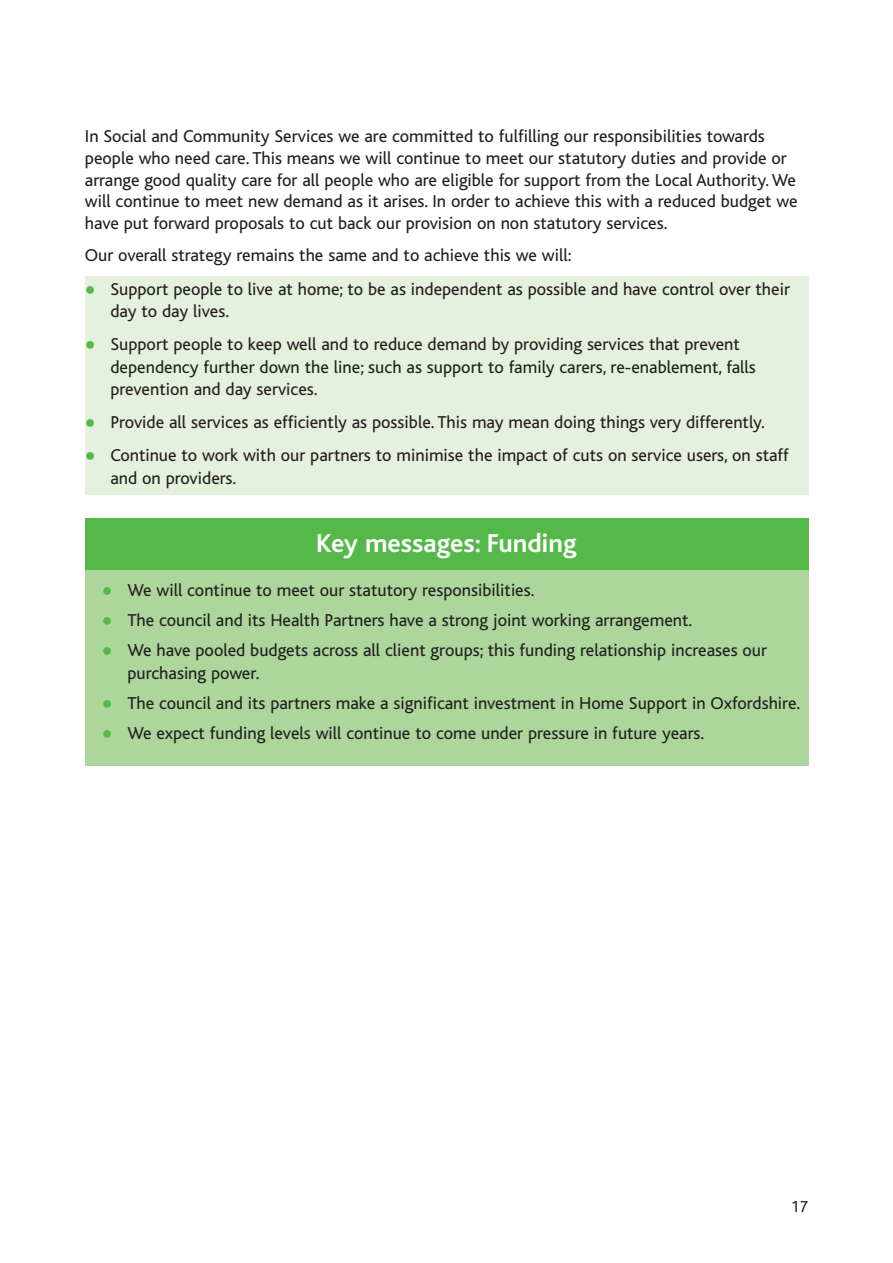
<style>
.page{position:relative;width:893px;height:1263px;background:#fff}
.page>*{position:absolute;margin:0;border:0;box-sizing:border-box;transform-origin:0 0}
.t1{font:700 27px "Bliss";color:#fff}
.t2{font:18px/22.5px "Bliss";color:#231f20}
.t3{font:16.5px "Bliss";color:#231f20}
.s1{font-family:"Calibri";color:#54b948}
</style>
<div class="page">
<div style="left:85px;top:276px;width:723px;height:219px;background:#e4f1de"></div>
<div style="left:85px;top:570px;width:723px;height:195px;background:#acd69b"></div>
<div style="left:85px;top:519px;width:723px;height:51px;background:#54b948"></div>
<p class="t2" style="left:85px;top:127px;width:714px;line-height:21.8px">In Social and Community Services we are committed to fulfilling our responsibilities towards people who need care. This means we will continue to meet our statutory duties and provide or arrange good quality care for all people who are eligible for support from the Local Authority. We will continue to meet new demand as it arises. In order to achieve this with a reduced budget we have put forward proposals to cut back our provision on non statutory services.</p>
<p class="t2" style="left:85px;top:246px;width:488px">Our overall strategy remains the same and to achieve this we will:</p>
<p class="t2" style="left:110px;top:279px;width:681px;text-indent:-25px"><span class="s1">●</span> Support people to live at home; to be as independent as possible and have control over their day to day lives.</p>
<p class="t2" style="left:110px;top:335px;width:647px;text-indent:-26px"><span class="s1">●</span> Support people to keep well and to reduce demand by providing services that prevent dependency further down the line; such as support to family carers, re-enablement, falls prevention and day services.</p>
<p class="t2" style="left:85px;top:413px;width:681px"><span class="s1">●</span> Provide all services as efficiently as possible. This may mean doing things very differently.</p>
<p class="t2" style="left:110px;top:446px;width:680px;text-indent:-25px"><span class="s1">●</span> Continue to work with our partners to minimise the impact of cuts on service users, on staff and on providers.</p>
<h1 class="t1" style="left:316px;top:534px;width:262px">Key messages: Funding</h1>
<p class="t2" style="left:102px;top:581px;width:434px"><span class="s1">●</span> We will continue to meet our statutory responsibilities.</p>
<p class="t2" style="left:102px;top:611px;width:592px"><span class="s1">●</span> The council and its Health Partners have a strong joint working arrangement.</p>
<p class="t2" style="left:127px;top:641px;width:641px;text-indent:-26px"><span class="s1">●</span> We have pooled budgets across all client groups; this funding relationship increases our purchasing power.</p>
<p class="t2" style="left:102px;top:693px;width:700px"><span class="s1">●</span> The council and its partners make a significant investment in Home Support in Oxfordshire.</p>
<p class="t2" style="left:102px;top:723px;width:603px"><span class="s1">●</span> We expect funding levels will continue to come under pressure in future years.</p>
<p class="t3" style="left:790px;top:1201px;width:19px">17</p>
</div>
